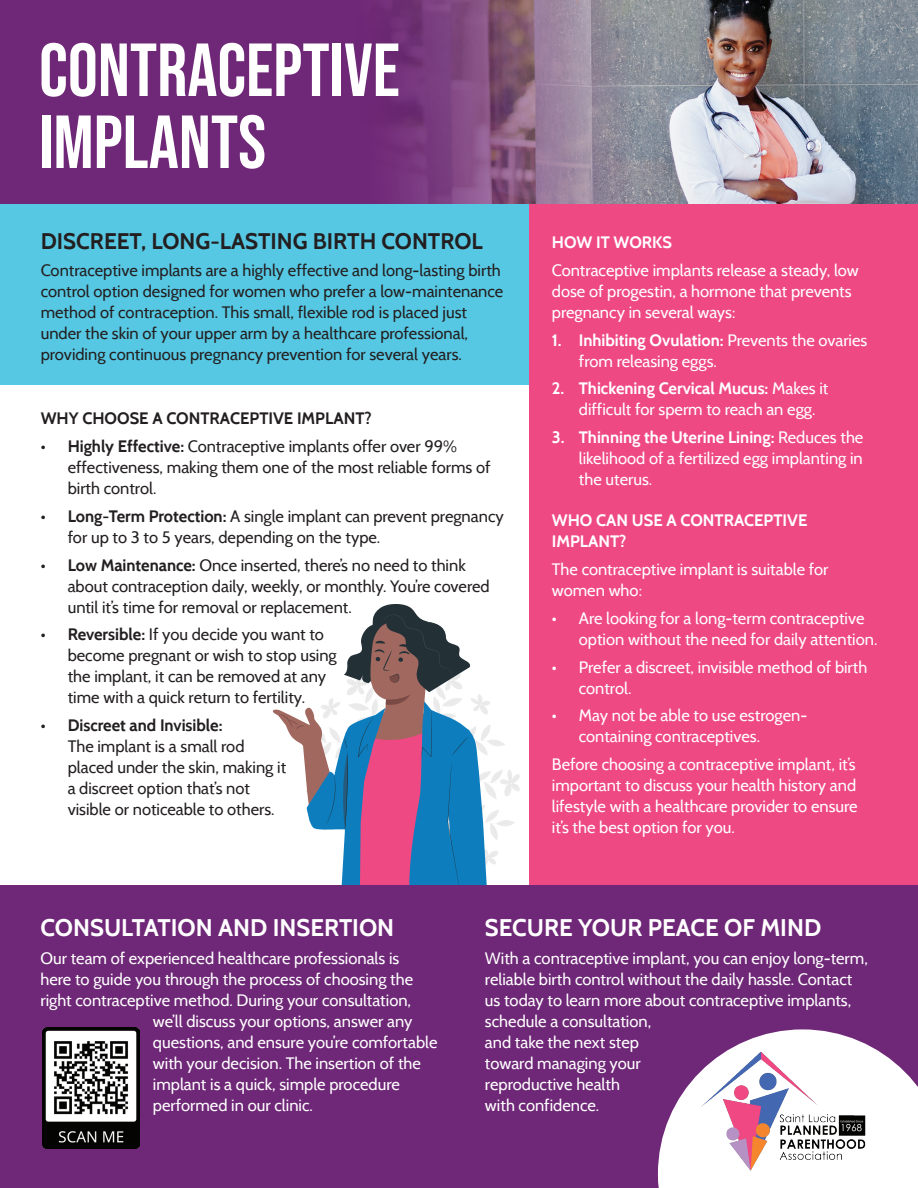
<style>
.page{position:relative;width:918px;height:1188px;background:#fff}
.page>*{position:absolute;margin:0;border:0;box-sizing:border-box;transform-origin:0 0}
.t1{font:75px/72px "Bebas Neue";color:#fff}
.t2{font:700 24px "Cabin";color:#fff}
.t3{font:700 22.5px "Cabin";color:#231f20}
.t4{font:16.5px/21px "Cabin";color:#fff}
.t5{font:16.5px/21px "Cabin";color:#231f20}
.t6{font:700 16.5px "Cabin";color:#231f20}
.t7{font:700 16.5px/21px "Cabin";color:#fff}
.s1{font-weight:700}
</style>
<div class="page">
<svg style="left:272px;top:604px;width:248px;height:282px"></svg>
<div style="left:0;top:111px;width:596px;height:273px;background:#56c8e3"></div>
<div style="left:529px;top:158px;width:389px;height:810px;background:#ef4983"></div>
<div style="left:0;top:886px;width:918px;height:302px;background:#6f2777"></div>
<div style="left:0;top:0;width:918px;height:203px;background:#6f2777"></div>
<img style="left:649px;top:0;width:269px;height:203px">
<svg style="left:386px;top:0;width:263px;height:203px;background:#88658a"></svg>
<img style="left:42px;top:1028px;width:97px;height:120px">
<img style="left:50px;top:1036px;width:82px;height:83px">
<svg style="left:658px;top:1029px;width:260px;height:159px"></svg>
<img style="left:679px;top:1045px;width:227px;height:128px">
<h1 class="t1" style="left:39px;top:33px;width:362px">CONTRACEPTIVE<br>IMPLANTS</h1>
<h3 class="t3" style="left:41px;top:227px;width:444px">DISCREET, LONG-LASTING BIRTH CONTROL</h3>
<p class="t5" style="left:41px;top:260px;width:464px">Contraceptive implants are a highly effective and long-lasting birth control option designed for women who prefer a low-maintenance method of contraception. This small, flexible rod is placed just under the skin of your upper arm by a healthcare professional, providing continuous pregnancy prevention for several years.</p>
<p class="t6" style="left:41px;top:409px;width:333px">WHY CHOOSE A CONTRACEPTIVE IMPLANT?</p>
<p class="t5" style="left:68px;top:436px;width:424px;text-indent:-27px"><span class="s1">• HIGHLY EFFECTIVE:</span> Contraceptive implants offer over 99% effectiveness, making them one of the most reliable forms of birth control.</p>
<p class="t5" style="left:68px;top:505px;width:438px;text-indent:-27px"><span class="s1">• LONG-TERM PROTECTION:</span> A single implant can prevent pregnancy for up to 3 to 5 years, depending on the type.</p>
<p class="t5" style="left:68px;top:554px;width:424px;text-indent:-27px"><span class="s1">• LOW MAINTENANCE:</span> Once inserted, there’s no need to think about contraception daily, weekly, or monthly. You’re covered until it’s time for removal or replacement.</p>
<p class="t5" style="left:68px;top:624px;width:271px;text-indent:-27px"><span class="s1">• REVERSIBLE:</span> If you decide you want to become pregnant or wish to stop using the implant, it can be removed at any time with a quick return to fertility.</p>
<p class="t6" style="left:41px;top:715px;width:183px">• DISCREET AND INVISIBLE:</p>
<p class="t5" style="left:68px;top:736px;width:220px">The implant is a small rod placed under the skin, making it a discreet option that’s not visible or noticeable to others.</p>
<p class="t7" style="left:552px;top:232px;width:122px">HOW IT WORKS</p>
<p class="t4" style="left:552px;top:260px;width:309px">Contraceptive implants release a steady, low dose of progestin, a hormone that prevents pregnancy in several ways:</p>
<p class="t4" style="left:579px;top:329px;width:290px;text-indent:-27px"><span class="s1">1. INHIBITING OVULATION:</span> Prevents the ovaries from releasing eggs.</p>
<p class="t4" style="left:579px;top:378px;width:251px;text-indent:-27px"><span class="s1">2. THICKENING CERVICAL MUCUS:</span> Makes it difficult for sperm to reach an egg.</p>
<p class="t4" style="left:579px;top:427px;width:286px;text-align:justify;text-indent:-27px"><span class="s1">3. THINNING THE UTERINE LINING:</span> Reduces the likelihood of a fertilized egg implanting in the uterus.</p>
<p class="t7" style="left:552px;top:510px;width:257px">WHO CAN USE A CONTRACEPTIVE<br>IMPLANT?</p>
<p class="t4" style="left:552px;top:559px;width:278px">The contraceptive implant is suitable for women who:</p>
<p class="t4" style="left:579px;top:608px;width:300px;text-indent:-27px">• Are looking for a long-term contraceptive option without the need for daily attention.</p>
<p class="t4" style="left:579px;top:656px;width:290px;text-indent:-27px">• Prefer a discreet, invisible method of birth control.</p>
<p class="t4" style="left:579px;top:705px;width:230px;text-indent:-27px">• May not be able to use estrogen&shy;containing contraceptives.</p>
<p class="t4" style="left:552px;top:754px;width:307px">Before choosing a contraceptive implant, it’s important to discuss your health history and lifestyle with a healthcare provider to ensure it’s the best option for you.</p>
<h2 class="t2" style="left:40px;top:913px;width:355px">CONSU LTATION AND INSERTION</h2>
<p class="t4" style="left:40px;top:948px;width:360px">Our team of experienced healthcare professionals is</p>
<p class="t4" style="left:40px;top:969px;width:374px">here to guide you through the process of choosing the</p>
<p class="t4" style="left:40px;top:990px;width:372px">right contraceptive method. During your consultation,</p>
<p class="t4" style="left:153px;top:1011px;width:261px">we’ll discuss your options, answer any</p>
<p class="t4" style="left:153px;top:1032px;width:286px">questions, and ensure you’re comfortable</p>
<p class="t4" style="left:153px;top:1053px;width:270px">with your decision. The insertion of the</p>
<p class="t4" style="left:153px;top:1074px;width:248px">implant is a quick, simple procedure</p>
<p class="t4" style="left:153px;top:1095px;width:162px">performed in our clinic.</p>
<h2 class="t2" style="left:485px;top:913px;width:44px">SECUR</h2>
<h2 class="t2" style="left:559px;top:913px;width:264px">E YOUR PEACE OF MIND</h2>
<p class="t4" style="left:485px;top:948px;width:384px">With a contraceptive implant, you can enjoy long-term, reliable birth control without the daily hassle. Contact us today to learn more about contraceptive implants, schedule a consultation,<br>and take the next step<br>toward managing your<br>reproductive health<br>with confidence.</p>
</div>
